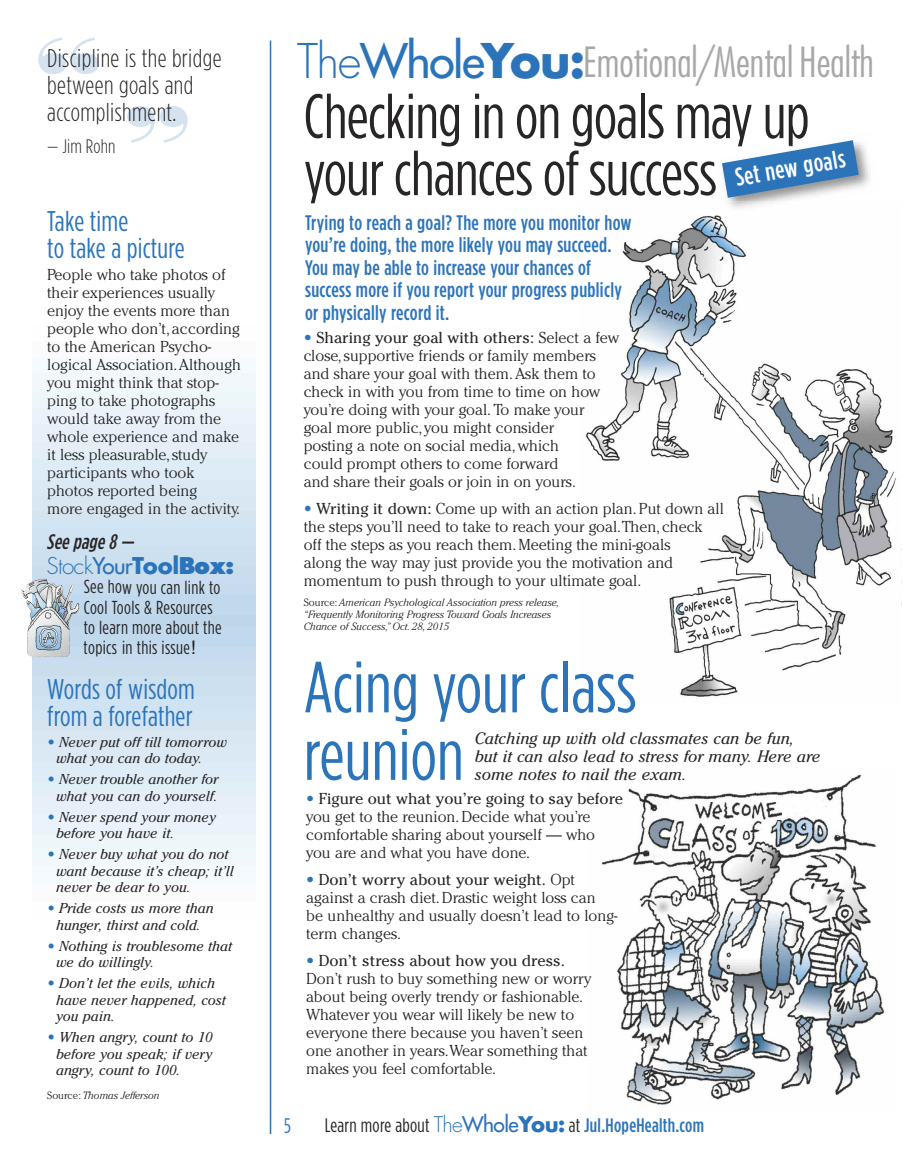
<style>
.page{position:relative;width:918px;height:1161px;background:#fff}
.page>*{position:absolute;margin:0;border:0;box-sizing:border-box;transform-origin:0 0}
.t1{font:90px "Bodoni Poster";color:#d5e3f1}
.t2{font:72px/67.5px "Gotham Condensed";color:#2c74ba}
.t3{font:63px/57px "Gotham Condensed";letter-spacing:-.01em;color:#272526}
.t4{font:300 condensed 40.5px "Futura";color:#a8a8a8}
.t5{font:28.5px/27px "Gotham Condensed";letter-spacing:.01em;color:#2c74ba}
.t6{font:300 25.5px/27px "Gotham Condensed";letter-spacing:.015em;color:#272526}
.t7{font:500 25.5px "Gotham Condensed";color:#fff}
.t8{font:300 22.5px "Futura";letter-spacing:-.03em;color:#2c74ba}
.t9{font:500 21px/22.5px "Gotham Condensed";letter-spacing:.015em;color:#2c74ba}
.t10{font:italic 500 21px "Gotham Condensed";color:#272526}
.t11{font:21px "Gotham Condensed";color:#2c74ba}
.t12{font:500 19.5px "Gotham Condensed";letter-spacing:.015em;color:#2c74ba}
.t13{font:300 19.5px "Gotham Condensed";letter-spacing:.01em;color:#272526}
.t14{font:18.75px/20.2px "Gotham Condensed";letter-spacing:.02em;color:#272526}
.t15{font:italic 16.5px/18px "Cheltenham";color:#272526}
.t16{font:300 15.75px/18px "Cheltenham";color:#272526}
.t17{font:italic 14.25px/16.5px "Cheltenham";color:#272526}
.t18{font:italic 300 10.5px/12px "Cheltenham";color:#272526}
.s1{font-family:"Helvetica"}
.s2{font-weight:400}
.s3{font-weight:700}
.s4{font-weight:800}
.s5{color:#2c74ba}
.s6{font-style:normal}
.s7{font-stretch:normal;font-size:46.5px;color:#2c74ba}
.s8{font-weight:400;font-stretch:normal;font-size:46.5px;color:#2c74ba}
.s9{font-weight:700;font-stretch:normal;font-size:46.5px;color:#2c74ba}
.s10{font-weight:400;color:#2c74ba}
.s11{font-weight:400;color:#272526}
.s12{font-family:"Futura";font-weight:300;font-size:21px}
.s13{font-family:"Futura";font-weight:400;font-size:21px}
.s14{font-family:"Futura";font-weight:700;font-size:21px}
</style>
<div class="page">
<img style="left:601px;top:774px;width:284px;height:331px">
<img style="left:692px;top:802px;width:90px;height:18px">
<img style="left:586px;top:215px;width:311px;height:482px">
<hr style="left:270px;top:40px;width:1px;height:1094px;background:#2c74ba">
<img style="left:713px;top:142px;width:157px;height:60px">
<img style="left:721px;top:202px;width:103px;height:17px">
<svg style="left:722px;top:140px;width:137px;height:58px"></svg>
<img style="left:21px;top:579px;width:59px;height:78px">
<h1 class="t1" style="left:36px;top:18px;width:66px">“</h1>
<h3 class="t6" style="left:47px;top:46px;width:176px">Discipline is the bridge between goals and accomplishment.</h3>
<p class="t13" style="left:47px;top:139px;width:70px">— Jim Rohn</p>
<h1 class="t1" style="left:125px;top:86px;width:66px">”</h1>
<h3 class="t5" style="left:47px;top:209px;width:139px">Take time<br>to take a picture</h3>
<p class="t16" style="left:47px;top:267px;width:195px">People who take photos of their experiences usually enjoy the events more than people who don’t, according to the American Psycho&shy;logical Association.Although you might think that stop&shy;ping to take photographs would take away from the whole experience and make it less pleasurable,study participants who took photos reported being<br>more engaged in the activity.</p>
<h3 class="t10" style="left:47px;top:535px;width:92px">See page 8 —</h3>
<p class="t14" style="left:84px;top:578px;width:140px">See how you can link to<br>Cool Tools &amp; Resources to learn more about the topics in this issue<span class="s1">!</span></p>
<h3 class="t8" style="left:46px;top:555px;width:189px">Stock<span class="s2">Your</span><span class="s3">Tool</span><span class="s4">Box:</span></h3>
<h3 class="t5" style="left:47px;top:677px;width:149px">Words of wisdom from a forefather</h3>
<p class="t17" style="left:56px;top:735px;width:172px;text-indent:-9px"><span class="s5">•</span> Never put off till tomorrow what you can do today.</p>
<p class="t17" style="left:47px;top:772px;width:173px;text-align:center"><span class="s5">•</span> Never trouble another for what you can do yourself.</p>
<p class="t17" style="left:56px;top:810px;width:161px;text-indent:-9px"><span class="s5">•</span> Never spend your money before you have it.</p>
<p class="t17" style="left:56px;top:847px;width:179px;text-indent:-9px"><span class="s5">•</span> Never buy what you do not want because it’s cheap; it’ll never be dear to you.</p>
<p class="t17" style="left:47px;top:901px;width:168px;text-align:center"><span class="s5">•</span> Pride costs us more than hunger, thirst and cold.</p>
<p class="t17" style="left:56px;top:939px;width:178px;text-indent:-9px"><span class="s5">•</span> Nothing is troublesome that we do willingly.</p>
<p class="t17" style="left:56px;top:976px;width:171px;text-indent:-9px"><span class="s5">•</span> Don’t let the evils, which have never happened, cost you pain.</p>
<p class="t17" style="left:56px;top:1030px;width:158px;text-align:justify;text-indent:-9px"><span class="s5">•</span> When angry, count to 10 before you speak; if very angry, count to 100.</p>
<p class="t18" style="left:47px;top:1090px;width:114px"><span class="s6">Source:</span> Thomas Jefferson</p>
<h3 class="t4" style="left:297px;top:45px;width:578px"><span class="s7">The</span><span class="s8">Whole</span><span class="s9">You:</span>Emotional/Mental Health</h3>
<h3 class="t3" style="left:304px;top:92px;width:507px">Checking in on goals may up your chances of success</h3>
<h3 class="t7" style="left:734px;top:169px;width:112px;rotate:-10deg">Set new goals</h3>
<h3 class="t9" style="left:305px;top:212px;width:328px">Trying to reach a goal? The more you monitor how you’re doing, the more likely you may succeed.<br>You may be able to increase your chances of success more if you report your progress publicly or physically record it.</h3>
<p class="t16" style="left:304px;top:330px;width:317px"><span class="s10">•</span> <span class="s2">Sharing your goal with others:</span> Select a few close,supportive friends or family members and share your goal with them.Ask them to check in with you from time to time on how you’re doing with your goal. To make your<br>goal more public, you might consider<br>posting a note on social media,which<br>could prompt others to come forward<br>and share their goals or join in on yours.</p>
<p class="t16" style="left:304px;top:501px;width:422px"><span class="s10">•</span> <span class="s2">Writing it down:</span> Come up with an action plan.Put down all the steps you’ll need to take to reach your goal.Then, check off the steps as you reach them.Meeting the mini-goals<br>along the way may just provide you the motivation and momentum to push through to your ultimate goal.</p>
<p class="t18" style="left:304px;top:597px;width:257px"><span class="s6">Source:</span> American Psychological Association press release, “Frequently Monitoring Progress Toward Goals Increases<br>Chance of Success,”Oct. 28, 2015</p>
<h2 class="t2" style="left:304px;top:658px;width:334px">Acing your class reunion</h2>
<p class="t15" style="left:475px;top:731px;width:347px">Catching up with old classmates can be fun, but it can also lead to stress for many. Here are some notes to nail the exam.</p>
<h3 class="t11" style="left:284px;top:1118px;width:8px">5</h3>
<p class="t16" style="left:306px;top:790px;width:318px"><span class="s10">•</span> <span class="s2">Figure out what you’re going to say before </span>you get to the reunion.Decide what you’re comfortable sharing about yourself — who you are and what you have done.</p>
<p class="t16" style="left:306px;top:871px;width:313px"><span class="s10">•</span> <span class="s2">Don’t worry about your weight.</span> Opt against a crash diet.Drastic weight loss can<br>be unhealthy and usually doesn’t lead to long&shy;term changes.</p>
<p class="t16" style="left:306px;top:952px;width:287px"><span class="s10">•</span> <span class="s2">Don’t stress about how you dress.<br></span>Don’t rush to buy something new or worry about being overly trendy or fashionable.<br>Whatever you wear will likely be new to everyone there because you haven’t seen one another in years.Wear something that makes you feel comfortable.</p>
<p class="t12" style="left:325px;top:1119px;width:381px"><span class="s11">Learn more about</span> <span class="s12">The</span><span class="s13">Whole</span><span class="s14">You:</span> <span class="s11">at</span> Jul.HopeHealth.com</p>
</div>
